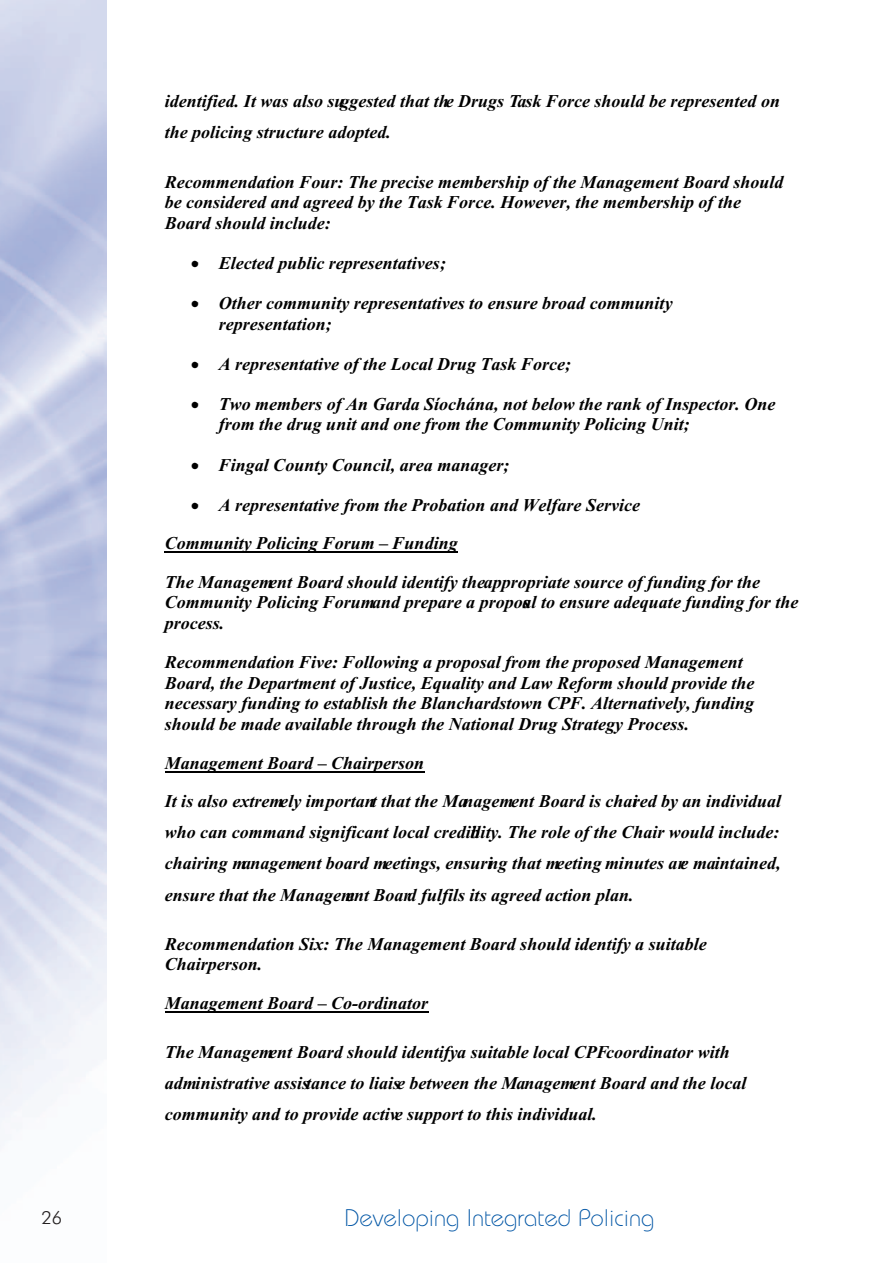
<style>
.page{position:relative;width:893px;height:1263px;background:#fff}
.page>*{position:absolute;margin:0;border:0;box-sizing:border-box;transform-origin:0 0}
.t1{font:300 24px "Bauhaus";color:#0155a5}
.t2{font:italic 700 18px/20.7px "Times";color:#000}
.t3{font:300 18px "Futura BT";color:#231f20}
</style>
<div class="page">
<hr style="left:165px;top:551px;width:293px;height:2px;background:#000">
<hr style="left:165px;top:771px;width:259px;height:1px;background:#000">
<hr style="left:165px;top:1011px;width:263px;height:2px;background:#000">
<p class="t2" style="left:165px;top:86px;width:617px;line-height:31px">identified. It was also suggested that the Drugs Task Force should be represented on the policing structure adopted.</p>
<p class="t2" style="left:165px;top:171px;width:620px">Recommendation Four: The precise membership of the Management Board should be considered and agreed by the Task Force. However, the membership of the<br>Board should include:</p>
<p class="t2" style="left:219px;top:253px;width:229px">Elected public representatives;</p>
<p class="t2" style="left:219px;top:293px;width:455px">Other community representatives to ensure broad community representation;</p>
<p class="t2" style="left:219px;top:353px;width:354px">A representative of the Local Drug Task Force;</p>
<p class="t2" style="left:219px;top:393px;width:558px">Two members of An Garda Síochána, not below the rank of Inspector. One from the drug unit and one from the Community Policing Unit;</p>
<p class="t2" style="left:219px;top:454px;width:292px">Fingal County Council, area manager;</p>
<p class="t2" style="left:165px;top:485px;width:597px;line-height:38.5px;text-indent:54px">A representative from the Probation and Welfare Service<br>Community Policing Forum – Funding<br>The Management Board should identify the appropriate source of funding for the</p>
<p class="t2" style="left:165px;top:592px;width:635px">Community Policing Forumand prepare a proposal to ensure adequate funding for the process.</p>
<p class="t2" style="left:165px;top:651px;width:591px">Recommendation Five: Following a proposal from the proposed Management Board, the Department of Justice, Equality and Law Reform should provide the necessary funding to establish the Blanchardstown CPF. Alternatively, funding should be made available through the National Drug Strategy Process.</p>
<p class="t2" style="left:165px;top:743px;width:618px;line-height:38.5px">Management Board – Chairperson<br>It is also extremely important that the Management Board is chaired by an individual</p>
<p class="t2" style="left:165px;top:817px;width:617px;line-height:31px;text-align:justify">who can command significant local credibility. The role of the Chair would include: chairing management board meetings, ensuring that meeting minutes are maintained, ensure that the Management Board fulfils its agreed action plan.</p>
<p class="t2" style="left:165px;top:933px;width:543px">Recommendation Six: The Management Board should identify a suitable<br>Chairperson.</p>
<p class="t2" style="left:165px;top:992px;width:265px">Management Board – Co-ordinator</p>
<p class="t2" style="left:165px;top:1036px;width:583px;line-height:31px">The Management Board should identify a suitable local CPF coordinator with administrative assistance to liaise between the Management Board and the local community and to provide active support to this individual.</p>
<p class="t3" style="left:41px;top:1210px;width:22px">26</p>
<h1 class="t1" style="left:345px;top:1209px;width:311px">Developing Integrated Policing</h1>
</div>
